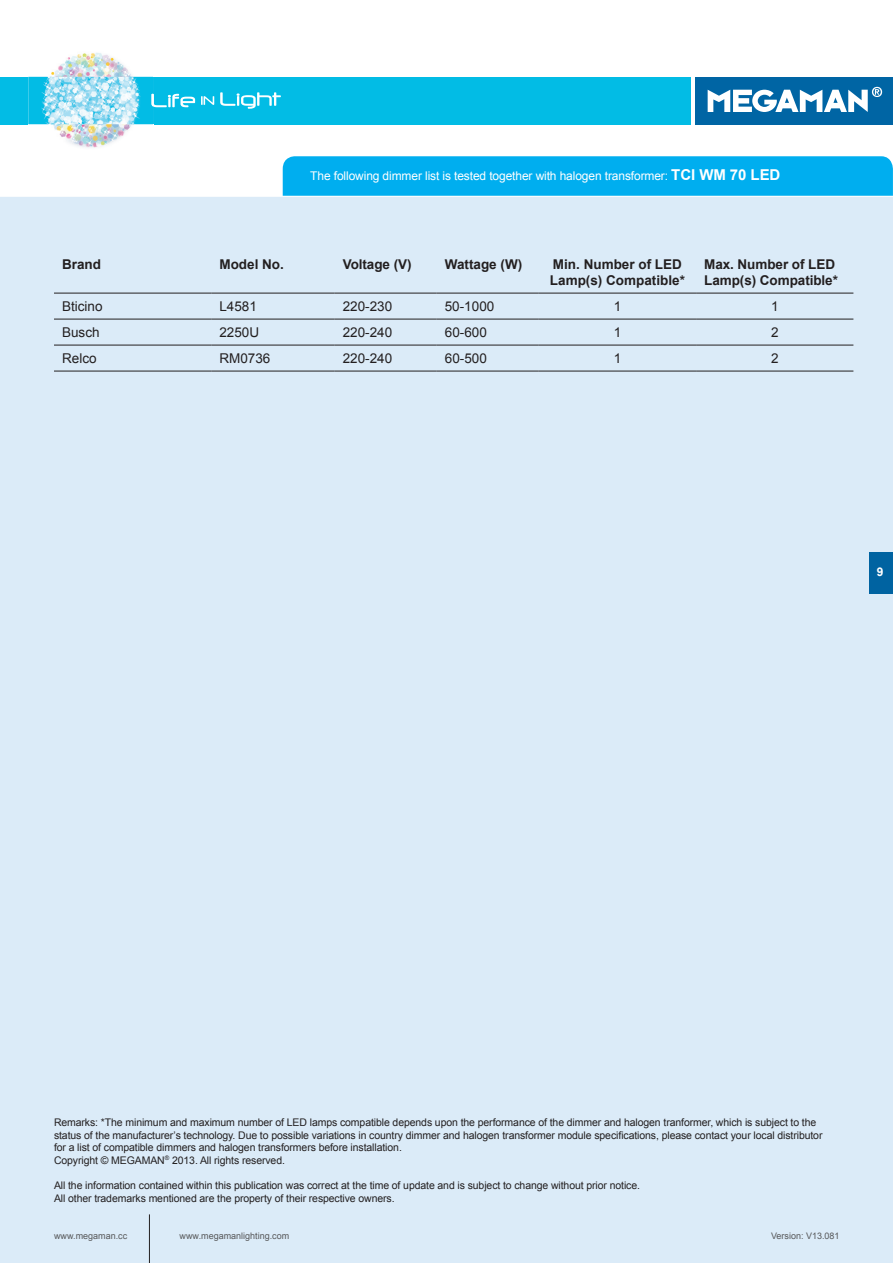
<style>
.page{position:relative;width:893px;height:1263px;background:#fff}
.page>*{position:absolute;margin:0;border:0;box-sizing:border-box;transform-origin:0 0}
.t1{font:700 13.5px/16.2px "Arial";color:#231f20}
.t2{font:13.5px "Arial";color:#231f20}
.t3{font:12px "Arial";letter-spacing:-.01em;color:#fff}
.t4{font:700 12px "Arial";color:#fff}
.t5{font:10.5px/12.6px "Arial";letter-spacing:-.01em;color:#231f20}
.t6{font:9px "Arial";color:#57585a}
.s1{font-weight:700;font-size:15px}
</style>
<div class="page">
<div style="left:0;top:197px;width:893px;height:1066px;background:#dbebf8"></div>
<div style="left:869px;top:552px;width:24px;height:41px;background:#0063a1"></div>
<hr style="left:149px;top:1214px;width:1px;height:49px;background:#231f20">
<div style="left:695px;top:77px;width:198px;height:48px;background:#0065a4"></div>
<svg style="left:708px;top:87px;width:174px;height:25px"></svg>
<div style="left:0;top:77px;width:690px;height:47px;background:#02bce5"></div>
<svg style="left:201px;top:96px;width:13px;height:9px"></svg>
<svg style="left:220px;top:92px;width:61px;height:17px"></svg>
<img style="left:28px;top:52px;width:125px;height:25px">
<img style="left:28px;top:77px;width:125px;height:71px">
<svg style="left:151px;top:94px;width:44px;height:13px"></svg>
<div style="left:283px;top:156px;width:610px;height:40px;background:#00aeef"></div>
<hr style="left:54px;top:293px;width:157px;height:1px;background:#231f20">
<hr style="left:211px;top:293px;width:124px;height:1px;background:#231f20">
<hr style="left:335px;top:293px;width:102px;height:1px;background:#231f20">
<hr style="left:437px;top:293px;width:102px;height:1px;background:#231f20">
<hr style="left:539px;top:293px;width:157px;height:1px;background:#231f20">
<hr style="left:696px;top:293px;width:157px;height:1px;background:#231f20">
<hr style="left:54px;top:319px;width:157px;height:1px;background:#231f20">
<hr style="left:211px;top:319px;width:124px;height:1px;background:#231f20">
<hr style="left:335px;top:319px;width:102px;height:1px;background:#231f20">
<hr style="left:437px;top:319px;width:102px;height:1px;background:#231f20">
<hr style="left:539px;top:319px;width:157px;height:1px;background:#231f20">
<hr style="left:696px;top:319px;width:157px;height:1px;background:#231f20">
<hr style="left:54px;top:345px;width:157px;height:1px;background:#231f20">
<hr style="left:211px;top:345px;width:124px;height:1px;background:#231f20">
<hr style="left:335px;top:345px;width:102px;height:1px;background:#231f20">
<hr style="left:437px;top:345px;width:102px;height:1px;background:#231f20">
<hr style="left:539px;top:345px;width:157px;height:1px;background:#231f20">
<hr style="left:696px;top:345px;width:157px;height:1px;background:#231f20">
<hr style="left:54px;top:371px;width:157px;height:1px;background:#231f20">
<hr style="left:211px;top:371px;width:124px;height:1px;background:#231f20">
<hr style="left:335px;top:371px;width:102px;height:1px;background:#231f20">
<hr style="left:437px;top:371px;width:102px;height:1px;background:#231f20">
<hr style="left:539px;top:371px;width:157px;height:1px;background:#231f20">
<hr style="left:696px;top:371px;width:157px;height:1px;background:#231f20">
<p class="t3" style="left:310px;top:168px;width:472px">The following dimmer list is tested together with halogen transformer: <span class="s1">TCI WM 70 LED</span></p>
<p class="t1" style="left:62px;top:256px;width:41px">Brand</p>
<p class="t1" style="left:219px;top:256px;width:66px">Model No.</p>
<p class="t1" style="left:343px;top:256px;width:70px">Voltage (V)</p>
<p class="t1" style="left:445px;top:256px;width:79px">Wattage (W)</p>
<p class="t1" style="left:550px;top:256px;width:137px">Min. Number of LED<br>Lamp(s) Compatible*</p>
<p class="t1" style="left:704px;top:256px;width:135px">Max. Number of LED<br>Lamp(s) Compatible*</p>
<p class="t2" style="left:62px;top:297px;width:42px">Bticino</p>
<p class="t2" style="left:219px;top:297px;width:39px">L4581</p>
<p class="t2" style="left:343px;top:297px;width:51px">220-230</p>
<p class="t2" style="left:445px;top:297px;width:51px">50-1000</p>
<p class="t2" style="left:614px;top:297px;width:9px">1</p>
<p class="t2" style="left:771px;top:297px;width:9px">1</p>
<p class="t2" style="left:62px;top:323px;width:39px">Busch</p>
<p class="t2" style="left:219px;top:323px;width:41px">2250U</p>
<p class="t2" style="left:343px;top:323px;width:51px">220-240</p>
<p class="t2" style="left:445px;top:323px;width:44px">60-600</p>
<p class="t2" style="left:614px;top:323px;width:9px">1</p>
<p class="t2" style="left:771px;top:323px;width:9px">2</p>
<p class="t2" style="left:62px;top:349px;width:36px">Relco</p>
<p class="t2" style="left:219px;top:349px;width:53px">RM0736</p>
<p class="t2" style="left:343px;top:349px;width:51px">220-240</p>
<p class="t2" style="left:445px;top:349px;width:44px">60-500</p>
<p class="t2" style="left:614px;top:349px;width:9px">1</p>
<p class="t2" style="left:771px;top:349px;width:9px">2</p>
<p class="t4" style="left:877px;top:563px;width:8px">9</p>
<p class="t5" style="left:54px;top:1116px;width:770px">Remarks: *The minimum and maximum number of LED lamps compatible depends upon the performance of the dimmer and halogen tranformer, which is subject to the status of the manufacturer’s technology. Due to possible variations in country dimmer and halogen transformer module specifications, please contact your local distributor for a list of compatible dimmers and halogen transformers before installation.<br>Copyright © MEGAMAN<sup>®</sup> 2013. All rights reserved.</p>
<p class="t5" style="left:54px;top:1179px;width:587px">All the information contained within this publication was correct at the time of update and is subject to change without prior notice.<br>All other trademarks mentioned are the property of their respective owners.</p>
<p class="t6" style="left:54px;top:1229px;width:75px">www.megaman.cc</p>
<p class="t6" style="left:180px;top:1229px;width:111px">www.megamanlighting.com</p>
<p class="t6" style="left:771px;top:1229px;width:70px">Version: V13.081</p>
</div>
